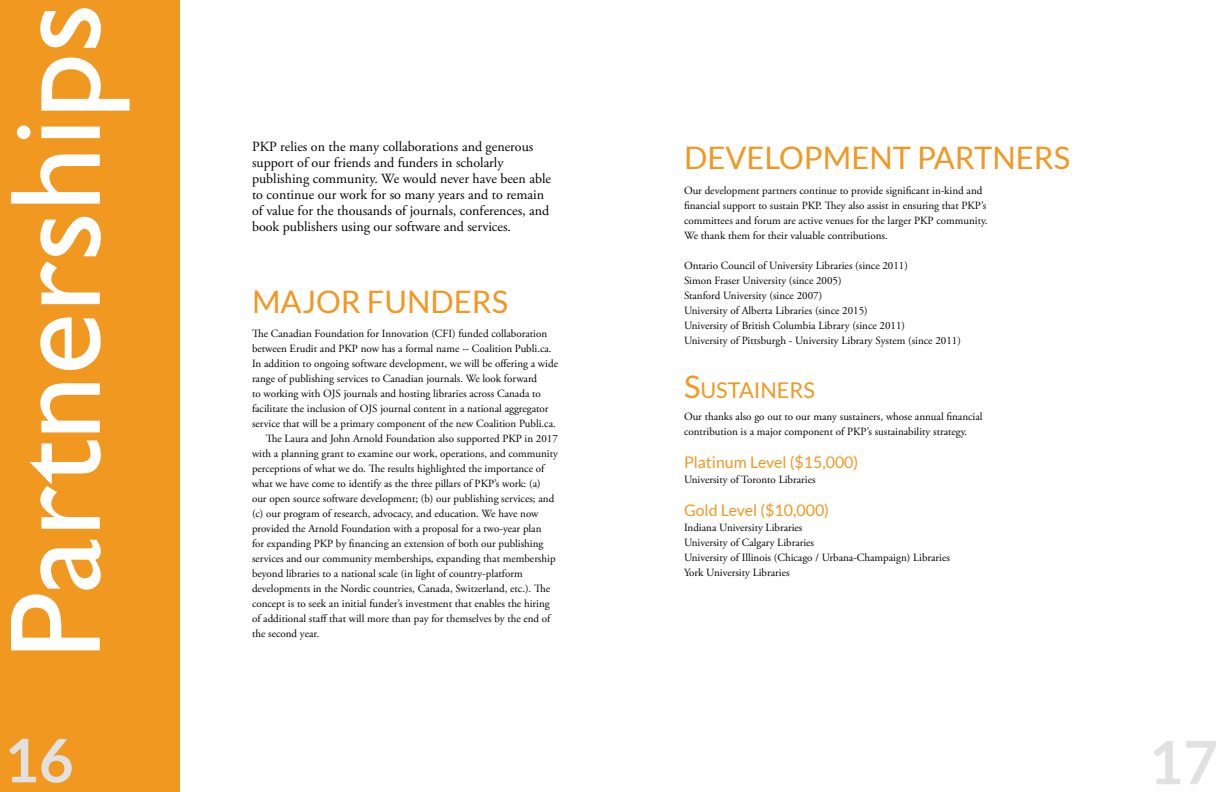
<style>
.page{position:relative;width:1224px;height:792px;background:#fff}
.page>*{position:absolute;margin:0;border:0;box-sizing:border-box;transform-origin:0 0}
.t1{font:130px "Gill Sans";color:#fff}
.t2{font:700 60px "Lato";color:#e1e1e1}
.t3{font:31px "Lato";color:#f19821}
.t4{font:21.7px "Lato";color:#f19821}
.t5{font:16px "Lato";color:#f19821}
.t6{font:14px/16px "Adobe Garamond Pro";color:#000}
.t7{font:11px/15px "Adobe Garamond Pro";color:#000}
.s1{font-size:31px}
</style>
<div class="page">
<div style="left:0;top:0;width:180px;height:792px;background:#f19821"></div>
<h1 class="t1" style="left:-20px;top:659px;width:658px;rotate:-90deg">Partnerships</h1>
<p class="t6" style="left:252px;top:139px;width:301px">PKP relies on the many collaborations and generous support of our friends and funders in scholarly publishing community. We would never have been able to continue our work for so many years and to remain of value for the thousands of journals, conferences, and book publishers using our software and services.</p>
<h3 class="t3" style="left:252px;top:284px;width:258px">MAJOR FUNDERS</h3>
<p class="t7" style="left:252px;top:326px;width:297px">The Canadian Foundation for Innovation (CFI) funded collaboration</p>
<p class="t7" style="left:252px;top:341px;width:301px">between Erudit and PKP now has a formal name -- Coalition Publi.ca.</p>
<p class="t7" style="left:252px;top:356px;width:308px">In addition to ongoing software development, we will be offering a wide</p>
<p class="t7" style="left:252px;top:371px;width:287px">range of publishing services to Canadian journals. We look forward</p>
<p class="t7" style="left:252px;top:386px;width:290px">to working with OJS journals and hosting libraries across Canada to</p>
<p class="t7" style="left:252px;top:401px;width:298px">facilitate the inclusion of OJS journal content in a national aggregator</p>
<p class="t7" style="left:252px;top:416px;width:305px">service that will be a primary component of the new Coalition Publi.ca.</p>
<p class="t7" style="left:266px;top:431px;width:294px">The Laura and John Arnold Foundation also supported PKP in 2017</p>
<p class="t7" style="left:252px;top:446px;width:307px">with a planning grant to examine our work, operations, and community</p>
<p class="t7" style="left:252px;top:461px;width:294px">perceptions of what we do. The results highlighted the importance of</p>
<p class="t7" style="left:252px;top:476px;width:290px">what we have come to identify as the three pillars of PKP’s work: (a)</p>
<p class="t7" style="left:252px;top:491px;width:304px">our open source software development; (b) our publishing services; and</p>
<p class="t7" style="left:252px;top:506px;width:288px">(c) our program of research, advocacy, and education. We have now</p>
<p class="t7" style="left:252px;top:521px;width:291px">provided the Arnold Foundation with a proposal for a two-year plan</p>
<p class="t7" style="left:252px;top:536px;width:293px">for expanding PKP by financing an extension of both our publishing</p>
<p class="t7" style="left:252px;top:551px;width:305px">services and our community memberships, expanding that membership</p>
<p class="t7" style="left:252px;top:566px;width:272px">beyond libraries to a national scale (in light of country-platform</p>
<p class="t7" style="left:252px;top:581px;width:300px">developments in the Nordic countries, Canada, Switzerland, etc.). The</p>
<p class="t7" style="left:252px;top:596px;width:299px">concept is to seek an initial funder’s investment that enables the hiring</p>
<p class="t7" style="left:252px;top:611px;width:300px">of additional staff that will more than pay for themselves by the end of</p>
<p class="t7" style="left:252px;top:626px;width:69px">the second year.</p>
<h3 class="t3" style="left:684px;top:140px;width:388px">DEVELOPMENT PARTNERS</h3>
<p class="t7" style="left:684px;top:184px;width:305px">Our development partners continue to provide significant in-kind and financial support to sustain PKP. They also assist in ensuring that PKP’s committees and forum are active venues for the larger PKP community.<br>We thank them for their valuable contributions.</p>
<p class="t7" style="left:684px;top:259px;width:278px">Ontario Council of University Libraries (since 2011)<br>Simon Fraser University (since 2005)<br>Stanford University (since 2007)<br>University of Alberta Libraries (since 2015)<br>University of British Columbia Library (since 2011)<br>University of Pittsburgh - University Library System (since 2011)</p>
<h3 class="t4" style="left:684px;top:378px;width:131px"><span class="s1">S</span>USTAINERS</h3>
<p class="t7" style="left:684px;top:410px;width:300px">Our thanks also go out to our many sustainers, whose annual financial contribution is a major component of PKP’s sustainability strategy.</p>
<h3 class="t5" style="left:684px;top:454px;width:176px">Platinum Level ($15,000)</h3>
<p class="t7" style="left:684px;top:473px;width:133px">University of Toronto Libraries</p>
<h3 class="t5" style="left:684px;top:502px;width:147px">Gold Level ($10,000)</h3>
<p class="t7" style="left:684px;top:521px;width:267px">Indiana University Libraries<br>University of Calgary Libraries<br>University of Illinois (Chicago / Urbana-Champaign) Libraries York University Libraries</p>
<h2 class="t2" style="left:4px;top:726px;width:71px">16</h2>
<h2 class="t2" style="left:1148px;top:728px;width:71px">17</h2>
</div>
